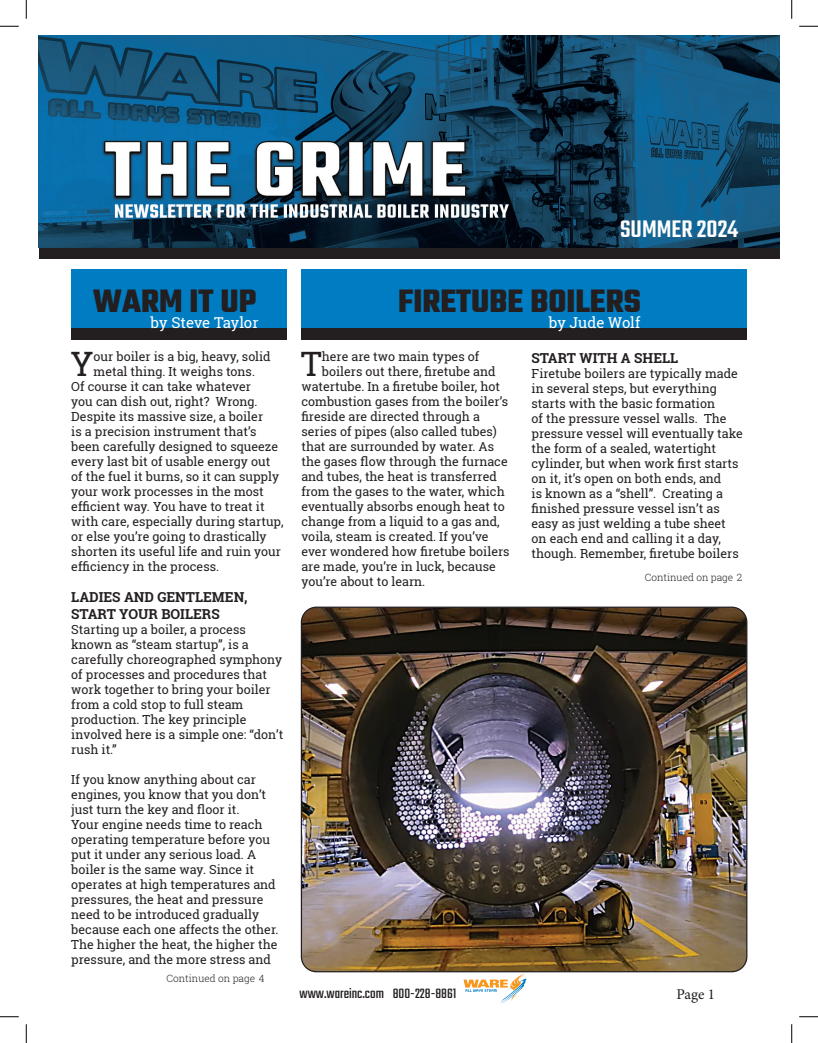
<style>
.page{position:relative;width:818px;height:1043px;background:#fff}
.page>*{position:absolute;margin:0;border:0;box-sizing:border-box;transform-origin:0 0}
.t1{font:700 35px "Teko";color:#231f20}
.t2{font:33.62px "Roboto Slab";color:#231f20}
.t3{font:500 26.25px "Teko";color:#fff}
.t4{font:15px "Teko";color:#231f20}
.t5{font:15px "Roboto Slab";letter-spacing:-.005em;color:#fff}
.t6{font:15px "Minion Pro";color:#231f20}
.t7{font:700 13.75px/16.5px "Roboto Slab";color:#231f20}
.t8{font:12.5px/15px "Roboto Slab";color:#231f20}
.t9{font:300 10px "Roboto Slab";color:#231f20}
</style>
<div class="page">
<img style="left:39px;top:35px;width:740px;height:213px">
<div style="left:39px;top:248px;width:740px;height:10px;background:#231f20"></div>
<div style="left:71px;top:269px;width:215px;height:59px;background:#007cc2"></div>
<div style="left:71px;top:328px;width:215px;height:12px;background:#231f20"></div>
<div style="left:301px;top:269px;width:445px;height:59px;background:#007cc2"></div>
<div style="left:301px;top:328px;width:445px;height:11px;background:#231f20"></div>
<img style="left:301px;top:608px;width:445px;height:363px">
<svg style="left:463px;top:972px;width:63px;height:31px"></svg>
<svg style="left:0;top:25px;width:19px;height:2px"></svg>
<svg style="left:799px;top:25px;width:19px;height:2px"></svg>
<svg style="left:0;top:1016px;width:19px;height:1px"></svg>
<svg style="left:799px;top:1016px;width:19px;height:1px"></svg>
<svg style="left:25px;top:0;width:2px;height:19px"></svg>
<svg style="left:25px;top:1024px;width:2px;height:18px"></svg>
<svg style="left:791px;top:0;width:1px;height:19px"></svg>
<svg style="left:791px;top:1024px;width:1px;height:18px"></svg>
<h1 class="t1" style="left:93px;top:279px;width:165px">WARM IT UP</h1>
<h3 class="t3" style="left:620px;top:214px;width:119px">SUMMER 2024</h3>
<h1 class="t1" style="left:398px;top:279px;width:244px">FIRETUBE BOILERS</h1>
<p class="t5" style="left:150px;top:312px;width:109px">by Steve Taylor</p>
<p class="t5" style="left:548px;top:313px;width:93px">by Jude Wolf</p>
<h2 class="t2" style="left:70px;top:340px;width:25px">Y</h2>
<p class="t8" style="left:94px;top:348px;width:179px">our boiler is a big, heavy, solid</p>
<p class="t8" style="left:94px;top:363px;width:163px">metal thing. It weighs tons.</p>
<p class="t8" style="left:71px;top:378px;width:181px">Of course it can take whatever</p>
<p class="t8" style="left:71px;top:393px;width:188px">you can dish out, right? Wrong.</p>
<p class="t8" style="left:71px;top:408px;width:193px">Despite its massive size, a boiler</p>
<p class="t8" style="left:71px;top:423px;width:187px">is a precision instrument that’s</p>
<p class="t8" style="left:71px;top:438px;width:208px">been carefully designed to squeeze</p>
<p class="t8" style="left:71px;top:453px;width:200px">every last bit of usable energy out</p>
<p class="t8" style="left:71px;top:468px;width:209px">of the fuel it burns, so it can supply</p>
<p class="t8" style="left:71px;top:483px;width:194px">your work processes in the most</p>
<p class="t8" style="left:71px;top:498px;width:195px">efficient way. You have to treat it</p>
<p class="t8" style="left:71px;top:513px;width:214px">with care, especially during startup,</p>
<p class="t8" style="left:71px;top:528px;width:197px">or else you’re going to drastically</p>
<p class="t8" style="left:71px;top:543px;width:211px">shorten its useful life and ruin your</p>
<p class="t8" style="left:71px;top:558px;width:149px">efficiency in the process.</p>
<p class="t7" style="left:71px;top:589px;width:178px">LADIES AND GENTLEMEN,<br>START YOUR BOILERS</p>
<p class="t8" style="left:71px;top:621px;width:213px">Starting up a boiler, a process known as “steam startup”, is a carefully choreographed symphony of processes and procedures that work together to bring your boiler from a cold stop to full steam production. The key principle involved here is a simple one: “don’t rush it.”</p>
<p class="t8" style="left:71px;top:771px;width:209px">If you know anything about car engines, you know that you don’t just turn the key and floor it.<br>Your engine needs time to reach operating temperature before you put it under any serious load. A boiler is the same way. Since it operates at high temperatures and pressures, the heat and pressure need to be introduced gradually because each one affects the other.<br>The higher the heat, the higher the pressure, and the more stress and</p>
<p class="t9" style="left:166px;top:971px;width:99px">Continued on page 4</p>
<h2 class="t2" style="left:301px;top:340px;width:23px">T</h2>
<p class="t8" style="left:322px;top:348px;width:159px">here are two main types of</p>
<p class="t8" style="left:322px;top:363px;width:175px">boilers out there, firetube and</p>
<p class="t8" style="left:301px;top:378px;width:200px">watertube. In a firetube boiler, hot</p>
<p class="t8" style="left:301px;top:393px;width:208px">combustion gases from the boiler’s</p>
<p class="t8" style="left:301px;top:408px;width:180px">fireside are directed through a</p>
<p class="t8" style="left:301px;top:423px;width:197px">series of pipes (also called tubes)</p>
<p class="t8" style="left:301px;top:438px;width:194px">that are surrounded by water. As</p>
<p class="t8" style="left:301px;top:453px;width:208px">the gases flow through the furnace</p>
<p class="t8" style="left:301px;top:468px;width:197px">and tubes, the heat is transferred</p>
<p class="t8" style="left:301px;top:483px;width:205px">from the gases to the water, which</p>
<p class="t8" style="left:301px;top:498px;width:205px">eventually absorbs enough heat to</p>
<p class="t8" style="left:301px;top:513px;width:200px">change from a liquid to a gas and,</p>
<p class="t8" style="left:301px;top:528px;width:189px">voila, steam is created. If you’ve</p>
<p class="t8" style="left:301px;top:543px;width:210px">ever wondered how firetube boilers</p>
<p class="t8" style="left:301px;top:558px;width:196px">are made, you’re in luck, because</p>
<p class="t8" style="left:301px;top:573px;width:125px">you’re about to learn.</p>
<p class="t7" style="left:531px;top:349px;width:148px">START WITH A SHELL</p>
<p class="t8" style="left:531px;top:365px;width:213px">Firetube boilers are typically made in several steps, but everything starts with the basic formation<br>of the pressure vessel walls. The pressure vessel will eventually take the form of a sealed, watertight cylinder, but when work first starts on it, it’s open on both ends, and<br>is known as a “shell”. Creating a finished pressure vessel isn’t as easy as just welding a tube sheet on each end and calling it a day, though. Remember, firetube boilers</p>
<p class="t9" style="left:644px;top:571px;width:99px">Continued on page 2</p>
<p class="t4" style="left:299px;top:985px;width:158px">www.wareinc.com 800-228-8861</p>
<p class="t6" style="left:676px;top:984px;width:40px">Page 1</p>
</div>
